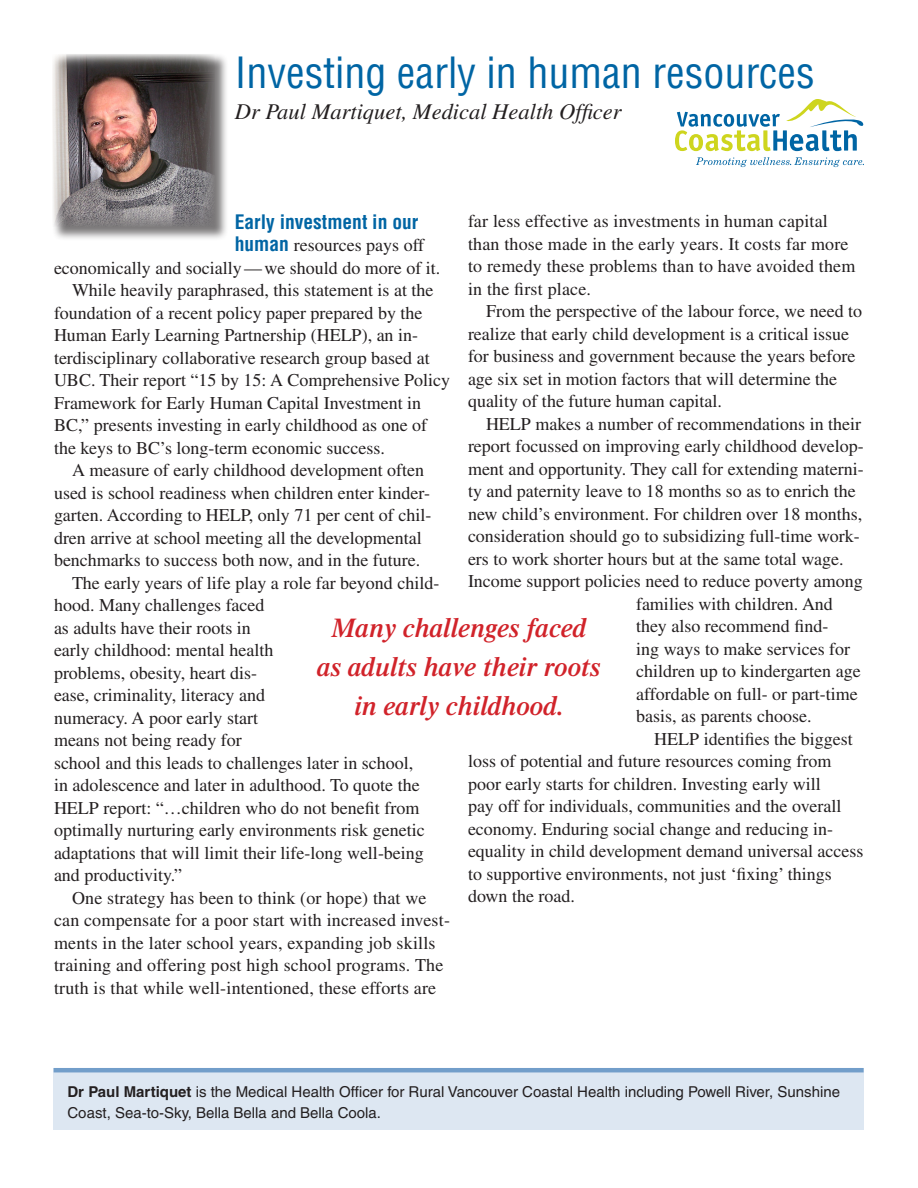
<style>
.page{position:relative;width:918px;height:1188px;background:#fff}
.page>*{position:absolute;margin:0;border:0;box-sizing:border-box;transform-origin:0 0}
.Headline{font:condensed 42px "Helvetica";color:#0065a4}
.Call-out{font:italic 600 27px/39px "Times";color:#d1232a;text-align:center}
.Subhead{font:italic 22.5px "Times";color:#231f20}
.Text_First_Paragraph{font:700 condensed 19.5px "Helvetica";color:#0065a4}
.Text_Second_Paragrap{font:18px/22.5px "Times";color:#231f20}
.Text_First_Paragraph-2{font:18px/22.5px "Times";color:#231f20}
.t1{font:15px/21px "Helvetica";color:#231f20}
.s1{font-family:"Helvetica";font-weight:700;font-stretch:condensed;font-size:19.5px;color:#0065a4}
.s2{font-weight:700}
</style>
<div class="page">
<div style="left:53px;top:1068px;width:811px;height:62px;background:#dde7f2"></div>
<hr style="left:54px;top:1068px;width:810px;height:4px;background:#729eca">
<div style="left:51px;top:53px;width:177px;height:188px;background:#231f20;opacity:.6"></div>
<img style="left:52px;top:54px;width:162px;height:173px">
<svg style="left:696px;top:157px;width:168px;height:10px"></svg>
<svg style="left:675px;top:99px;width:189px;height:52px"></svg>
<p class="Headline" style="left:235px;top:46px;width:581px">Investing early in human resources</p>
<p class="Subhead" style="left:235px;top:100px;width:388px">Dr Paul Martiquet, Medical Health Officer</p>
<p class="Text_First_Paragraph" style="left:235px;top:209px;width:185px">Early investment in our</p>
<p class="Text_First_Paragraph-2" style="left:54px;top:234px;width:388px;text-indent:181px"><span class="s1">human</span> resources pays off economically and socially—we should do more of it.</p>
<p class="Text_Second_Paragrap" style="left:54px;top:279px;width:398px;text-indent:18px">While heavily paraphrased, this statement is at the foundation of a recent policy paper prepared by the Human Early Learning Partnership (HELP), an in&shy;terdisciplinary collaborative research group based at UBC. Their report “15 by 15: A Comprehensive Policy Framework for Early Human Capital Investment in BC,” presents investing in early childhood as one of the keys to BC’s long-term economic success.</p>
<p class="Text_Second_Paragrap" style="left:54px;top:459px;width:379px;text-indent:18px">A measure of early childhood development often used is school readiness when children enter kinder&shy;garten. According to HELP, only 71 per cent of chil&shy;dren arrive at school meeting all the developmental benchmarks to success both now, and in the future.</p>
<p class="Text_Second_Paragrap" style="left:54px;top:571px;width:387px;text-indent:18px">The early years of life play a role far beyond child&shy;hood. Many challenges faced<br>as adults have their roots in<br>early childhood: mental health<br>problems, obesity, heart dis-<br>ease, criminality, literacy and<br>numeracy. A poor early start<br>means not being ready for<br>school and this leads to challenges later in school,<br>in adolescence and later in adulthood. To quote the HELP report: “…children who do not benefit from optimally nurturing early environments risk genetic adaptations that will limit their life-long well-being and productivity.”</p>
<p class="Text_Second_Paragrap" style="left:54px;top:886px;width:398px;text-indent:18px">One strategy has been to think (or hope) that we can compensate for a poor start with increased invest&shy;ments in the later school years, expanding job skills training and offering post high school programs. The truth is that while well-intentioned, these efforts are</p>
<p class="Text_Second_Paragrap" style="left:468px;top:210px;width:389px">far less effective as investments in human capital than those made in the early years. It costs far more to remedy these problems than to have avoided them in the first place.</p>
<p class="Text_Second_Paragrap" style="left:468px;top:300px;width:396px;text-indent:18px">From the perspective of the labour force, we need to realize that early child development is a critical issue for business and government because the years before age six set in motion factors that will determine the quality of the future human capital.</p>
<p class="Text_Second_Paragrap" style="left:486px;top:412px;width:377px">HELP makes a number of recommendations in their</p>
<p class="Text_Second_Paragrap" style="left:468px;top:435px;width:397px">report focussed on improving early childhood develop-</p>
<p class="Text_Second_Paragrap" style="left:468px;top:457px;width:397px">ment and opportunity. They call for extending materni-</p>
<p class="Text_Second_Paragrap" style="left:468px;top:480px;width:389px">ty and paternity leave to 18 months so as to enrich the</p>
<p class="Text_Second_Paragrap" style="left:468px;top:502px;width:396px">new child’s environment. For children over 18 months,</p>
<p class="Text_Second_Paragrap" style="left:468px;top:525px;width:393px">consideration should go to subsidizing full-time work-</p>
<p class="Text_Second_Paragrap" style="left:468px;top:547px;width:377px">ers to work shorter hours but at the same total wage.</p>
<p class="Text_Second_Paragrap" style="left:468px;top:570px;width:396px">Income support policies need to reduce poverty among</p>
<p class="Text_Second_Paragrap" style="left:636px;top:592px;width:198px">families with children. And</p>
<p class="Text_Second_Paragrap" style="left:636px;top:615px;width:194px">they also recommend find-</p>
<p class="Text_Second_Paragrap" style="left:636px;top:637px;width:216px">ing ways to make services for</p>
<p class="Text_Second_Paragrap" style="left:636px;top:660px;width:226px">children up to kindergarten age</p>
<p class="Text_Second_Paragrap" style="left:636px;top:682px;width:223px">affordable on full- or part-time</p>
<p class="Text_Second_Paragrap" style="left:636px;top:705px;width:177px">basis, as parents choose.</p>
<p class="Text_Second_Paragrap" style="left:468px;top:727px;width:397px;text-indent:186px">HELP identifies the biggest loss of potential and future resources coming from poor early starts for children. Investing early will<br>pay off for individuals, communities and the overall economy. Enduring social change and reducing in&shy;equality in child development demand universal access to supportive environments, not just ‘fixing’ things down the road.</p>
<p class="Call-out" style="left:317px;top:608px;width:285px">Many challenges faced as adults have their roots in early childhood.</p>
<p class="t1" style="left:68px;top:1081px;width:774px"><span class="s2">Dr Paul Martiquet</span> is the Medical Health Officer for Rural Vancouver Coastal Health including Powell River, Sunshine<br>Coast, Sea-to-Sky, Bella Bella and Bella Coola.</p>
</div>
